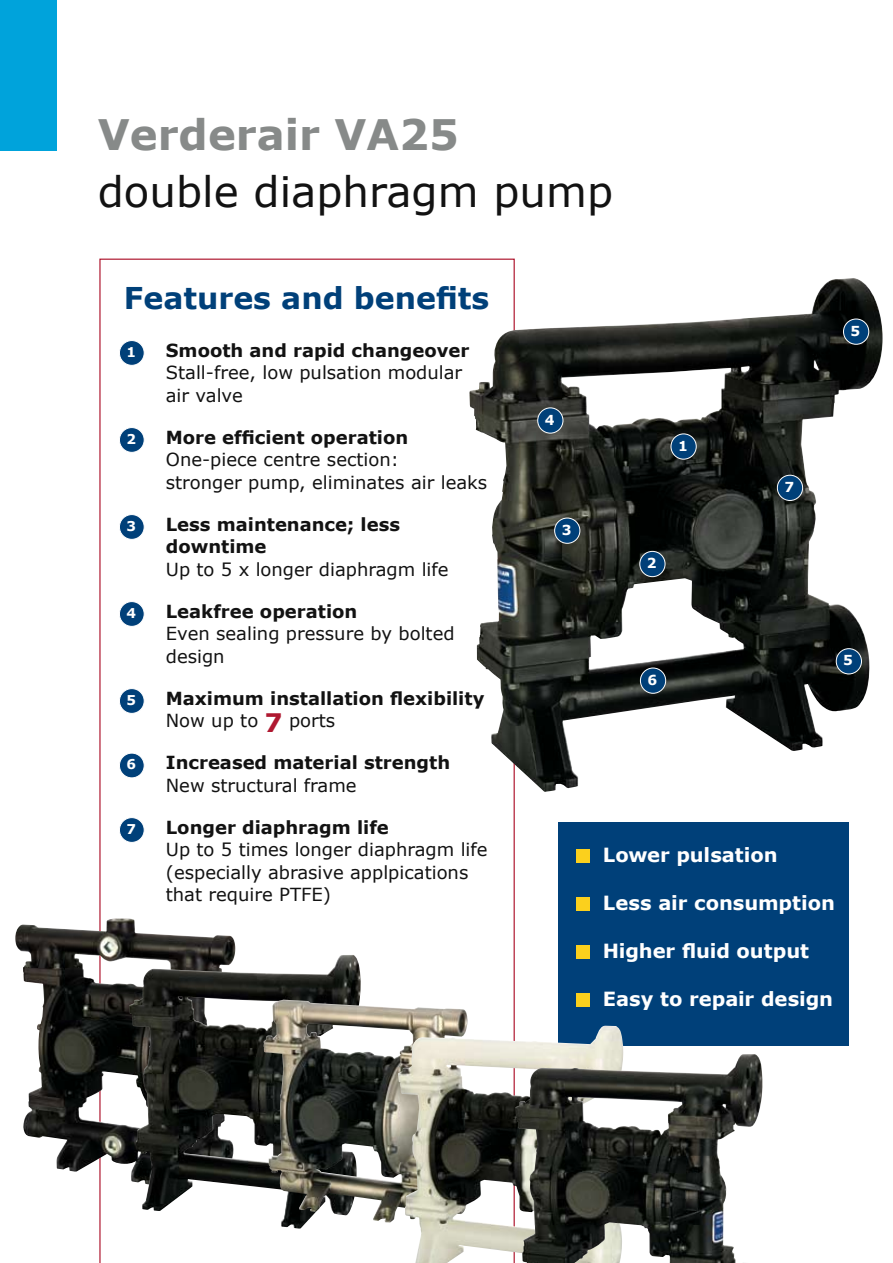
<style>
.page{position:relative;width:893px;height:1263px;background:#fff}
.page>*{position:absolute;margin:0;border:0;box-sizing:border-box;transform-origin:0 0}
.t1{font:42px "Verdana";color:#121212}
.t2{font:700 42px "Verdana";color:#878a89}
.t3{font:700 30px "Verdana";color:#004079}
.t4{font:700 19.5px "Verdana";letter-spacing:-.005em;color:#fff}
.t5{font:18px/22.5px "Verdana";color:#121212}
.t6{font:700 18px/22.5px "Verdana";color:#121212}
.t7{font:700 13.8px "Verdana";color:#fff}
.t8{font:700 13.5px "Verdana";color:#fff}
.s1{font-weight:400}
.s2{font-size:25.5px;color:#af1830}
</style>
<div class="page">
<div style="left:559px;top:822px;width:290px;height:223px;background:#004079"></div>
<div style="left:576px;top:849px;width:13px;height:13px;background:#fbd01d"></div>
<div style="left:576px;top:897px;width:13px;height:13px;background:#fbd01d"></div>
<div style="left:576px;top:945px;width:13px;height:13px;background:#fbd01d"></div>
<div style="left:576px;top:993px;width:13px;height:13px;background:#fbd01d"></div>
<svg style="left:99px;top:259px;width:416px;height:1004px"></svg>
<div style="left:119px;top:341px;width:25px;height:24px;background:#004079;border-radius:50%"></div>
<div style="left:119px;top:340px;width:26px;height:26px;border:1px solid #fff;border-radius:50%"></div>
<div style="left:119px;top:428px;width:25px;height:24px;background:#004079;border-radius:50%"></div>
<div style="left:119px;top:427px;width:26px;height:26px;border:1px solid #fff;border-radius:50%"></div>
<div style="left:119px;top:515px;width:25px;height:24px;background:#004079;border-radius:50%"></div>
<div style="left:119px;top:514px;width:26px;height:26px;border:1px solid #fff;border-radius:50%"></div>
<div style="left:119px;top:602px;width:25px;height:24px;background:#004079;border-radius:50%"></div>
<div style="left:119px;top:601px;width:26px;height:26px;border:1px solid #fff;border-radius:50%"></div>
<div style="left:119px;top:689px;width:25px;height:24px;background:#004079;border-radius:50%"></div>
<div style="left:119px;top:688px;width:26px;height:26px;border:1px solid #fff;border-radius:50%"></div>
<div style="left:119px;top:753px;width:25px;height:25px;background:#004079;border-radius:50%"></div>
<div style="left:119px;top:753px;width:26px;height:25px;border:1px solid #fff;border-radius:50%"></div>
<div style="left:119px;top:818px;width:25px;height:24px;background:#004079;border-radius:50%"></div>
<div style="left:119px;top:817px;width:26px;height:26px;border:1px solid #fff;border-radius:50%"></div>
<img style="left:469px;top:278px;width:414px;height:514px">
<div style="left:843px;top:319px;width:26px;height:25px;background:#004079;border-radius:50%"></div>
<div style="left:843px;top:319px;width:26px;height:26px;border:1px solid #fff;border-radius:50%"></div>
<div style="left:671px;top:434px;width:25px;height:25px;background:#004079;border-radius:50%"></div>
<div style="left:671px;top:433px;width:26px;height:26px;border:1px solid #fff;border-radius:50%"></div>
<div style="left:538px;top:408px;width:25px;height:25px;background:#004079;border-radius:50%"></div>
<div style="left:537px;top:407px;width:26px;height:26px;border:1px solid #fff;border-radius:50%"></div>
<div style="left:777px;top:475px;width:26px;height:25px;background:#004079;border-radius:50%"></div>
<div style="left:777px;top:475px;width:26px;height:26px;border:1px solid #fff;border-radius:50%"></div>
<div style="left:640px;top:551px;width:25px;height:26px;background:#004079;border-radius:50%"></div>
<div style="left:639px;top:551px;width:26px;height:26px;border:1px solid #fff;border-radius:50%"></div>
<div style="left:555px;top:518px;width:25px;height:25px;background:#004079;border-radius:50%"></div>
<div style="left:554px;top:518px;width:26px;height:26px;border:1px solid #fff;border-radius:50%"></div>
<div style="left:640px;top:668px;width:26px;height:25px;background:#004079;border-radius:50%"></div>
<div style="left:640px;top:668px;width:26px;height:26px;border:1px solid #fff;border-radius:50%"></div>
<div style="left:836px;top:649px;width:25px;height:25px;background:#004079;border-radius:50%"></div>
<div style="left:836px;top:648px;width:26px;height:26px;border:1px solid #fff;border-radius:50%"></div>
<div style="left:0;top:0;width:56px;height:150px;background:#00a3db"></div>
<img style="left:15px;top:921px;width:219px;height:264px">
<img style="left:129px;top:955px;width:228px;height:273px">
<img style="left:264px;top:1000px;width:205px;height:222px">
<img style="left:398px;top:1026px;width:226px;height:237px">
<img style="left:515px;top:1054px;width:248px;height:209px">
<h1 class="t2" style="left:98px;top:108px;width:363px">Verderair VA25</h1>
<h1 class="t1" style="left:98px;top:165px;width:517px">double diaphragm pump</h1>
<h2 class="t3" style="left:124px;top:279px;width:367px">Features and benefits</h2>
<p class="t8" style="left:126px;top:343px;width:11px">1</p>
<p class="t6" style="left:166px;top:338px;width:305px">Smooth and rapid changeover</p>
<p class="t5" style="left:166px;top:361px;width:298px">Stall-free, low pulsation modular air valve</p>
<p class="t8" style="left:126px;top:430px;width:11px">2</p>
<p class="t6" style="left:166px;top:425px;width:244px">More efficient operation</p>
<p class="t5" style="left:166px;top:448px;width:323px">One-piece centre section:<br>stronger pump, eliminates air leaks</p>
<p class="t8" style="left:126px;top:517px;width:11px">3</p>
<p class="t6" style="left:166px;top:512px;width:236px">Less maintenance; less downtime</p>
<p class="t5" style="left:166px;top:557px;width:284px">Up to 5 x longer diaphragm life</p>
<p class="t8" style="left:126px;top:604px;width:11px">4</p>
<p class="t6" style="left:166px;top:599px;width:193px">Leakfree operation</p>
<p class="t5" style="left:166px;top:622px;width:290px">Even sealing pressure by bolted design</p>
<p class="t8" style="left:126px;top:691px;width:11px">5</p>
<p class="t6" style="left:166px;top:686px;width:320px">Maximum installation flexibility<br><span class="s1">Now up to</span> <span class="s2">7</span> <span class="s1">ports</span></p>
<p class="t8" style="left:126px;top:756px;width:11px">6</p>
<p class="t6" style="left:166px;top:751px;width:286px">Increased material strength</p>
<p class="t5" style="left:166px;top:773px;width:192px">New structural frame</p>
<p class="t8" style="left:126px;top:820px;width:11px">7</p>
<p class="t6" style="left:166px;top:815px;width:225px">Longer diaphragm life</p>
<p class="t5" style="left:166px;top:838px;width:323px">Up to 5 times longer diaphragm life (especially abrasive applpications that require PTFE)</p>
<p class="t7" style="left:545px;top:411px;width:11px">4</p>
<p class="t7" style="left:562px;top:521px;width:11px">3</p>
<p class="t7" style="left:678px;top:437px;width:11px">1</p>
<p class="t7" style="left:647px;top:554px;width:11px">2</p>
<p class="t7" style="left:647px;top:671px;width:11px">6</p>
<p class="t7" style="left:850px;top:322px;width:11px">5</p>
<p class="t7" style="left:784px;top:478px;width:11px">7</p>
<p class="t7" style="left:843px;top:651px;width:11px">5</p>
<p class="t4" style="left:603px;top:843px;width:176px">Lower pulsation</p>
<p class="t4" style="left:603px;top:891px;width:234px">Less air consumption</p>
<p class="t4" style="left:603px;top:939px;width:208px">Higher fluid output</p>
<p class="t4" style="left:603px;top:987px;width:232px">Easy to repair design</p>
</div>
